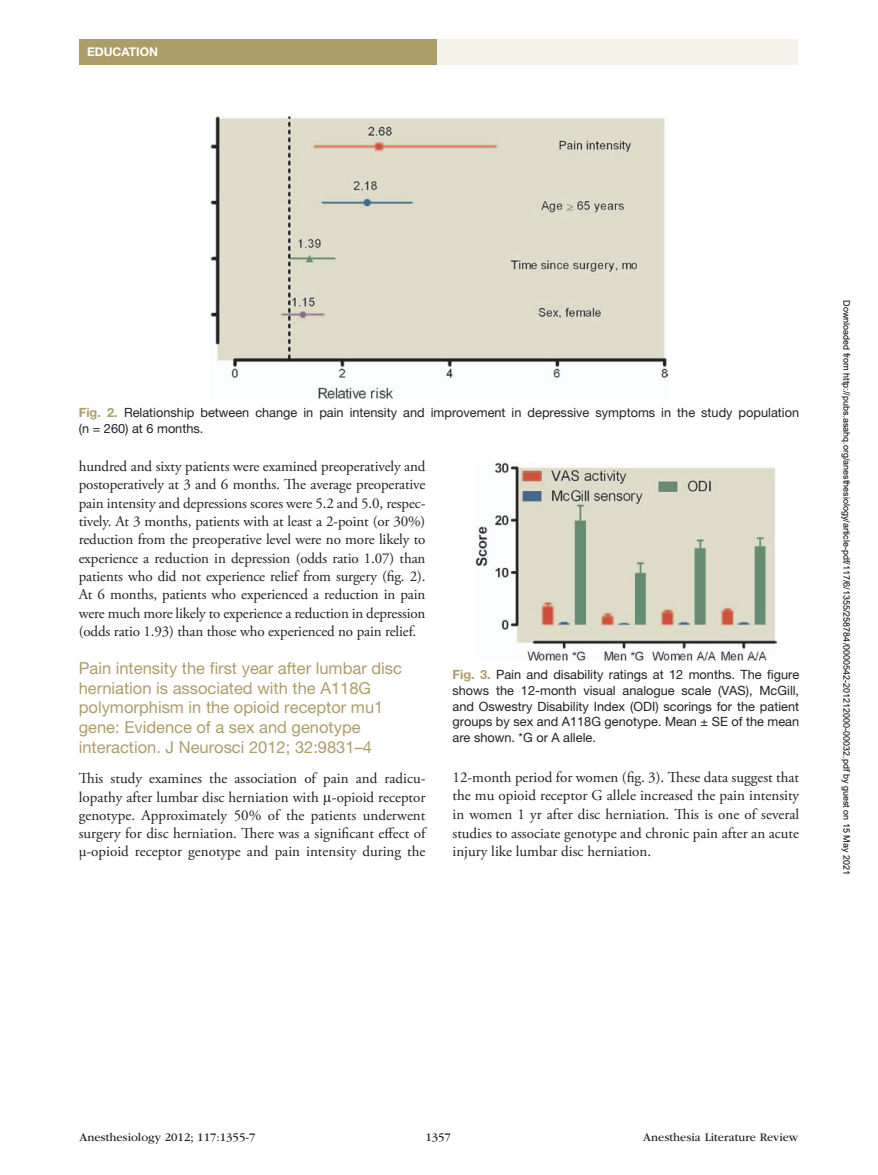
<style>
.page{position:relative;width:878px;height:1175px;background:#fff}
.page>*{position:absolute;margin:0;border:0;box-sizing:border-box;transform-origin:0 0}
.ALR_2{font:16.5px/19.8px "Helvetica Neue";color:#ac9d69}
.Text{font:15px/18.3px "Adobe Garamond Pro";color:#231f20;text-align:justify}
.Figure_Legend{font:12.75px/15.8px "Helvetica Neue";color:#231f20}
.t1{font:12px "ITC Garamond Std";color:#231f20}
.Subject_RunningHead{font:700 12px "Helvetica Neue";color:#fff}
.t2{font:9px "Arial";color:#000}
.s1{font-weight:700;color:#ac9d69}
.s2{font-family:"Gandhari Unicode"}
</style>
<div class="page">
<div style="left:432px;top:39px;width:365px;height:26px;background:#f5f2ea"></div>
<div style="left:79px;top:39px;width:357px;height:25px;background:#ac9d69"></div>
<img style="left:211px;top:116px;width:456px;height:282px">
<img style="left:475px;top:463px;width:301px;height:197px">
<p class="Subject_RunningHead" style="left:87px;top:45px;width:72px">EDUCATION</p>
<p class="Figure_Legend" style="left:79px;top:405px;width:721px"><span class="s1">Fig. 2.</span> Relationship between change in pain intensity and improvement in depressive symptoms in the study population (n = 260) at 6 months.</p>
<p class="Text" style="left:79px;top:458px;width:348px">hundred and sixty patients were examined preoperatively and postoperatively at 3 and 6 months. The average preoperative pain intensity and depressions scores were 5.2 and 5.0, respec&shy;tively. At 3 months, patients with at least a 2-point (or 30%) reduction from the preoperative level were no more likely to experience a reduction in depression (odds ratio 1.07) than patients who did not experience relief from surgery (fig. 2).<br>At 6 months, patients who experienced a reduction in pain were much more likely to experience a reduction in depression (odds ratio 1.93) than those who experienced no pain relief.</p>
<p class="ALR_2" style="left:79px;top:657px;width:325px">Pain intensity the first year after lumbar disc herniation is associated with the A118G polymorphism in the opioid receptor mu1 gene: Evidence of a sex and genotype interaction. J Neurosci 2012; 32:9831–4</p>
<p class="Text" style="left:79px;top:770px;width:348px">This study examines the association of pain and radicu&shy;lopathy after lumbar disc herniation with <span class="s2">μ</span>-opioid receptor genotype. Approximately 50% of the patients underwent surgery for disc herniation. There was a significant effect of μ-opioid receptor genotype and pain intensity during the</p>
<p class="Text" style="left:452px;top:768px;width:348px;line-height:18.8px">12-month period for women (fig. 3). These data suggest that the mu opioid receptor G allele increased the pain intensity in women 1 yr after disc herniation. This is one of several studies to associate genotype and chronic pain after an acute injury like lumbar disc herniation.</p>
<p class="Figure_Legend" style="left:452px;top:666px;width:348px;text-align:justify"><span class="s1">Fig. 3.</span> Pain and disability ratings at 12 months. The figure shows the 12-month visual analogue scale (VAS), McGill, and Oswestry Disability Index (ODI) scorings for the patient groups by sex and A118G genotype. Mean ± SE of the mean are shown. *G or A allele.</p>
<p class="t2" style="left:850px;top:300px;width:576px;rotate:90deg">Downloaded from http://pubs.asahq.org/anesthesiology/article-pdf/117/6/1355/258784/0000542-201212000-00032.pdf by guest on 15 May 2021</p>
<p class="t1" style="left:80px;top:1130px;width:177px">Anesthesiology 2012; 117:1355-7</p>
<p class="t1" style="left:425px;top:1130px;width:27px">1357</p>
<p class="t1" style="left:643px;top:1130px;width:157px">Anesthesia Literature Review</p>
</div>
